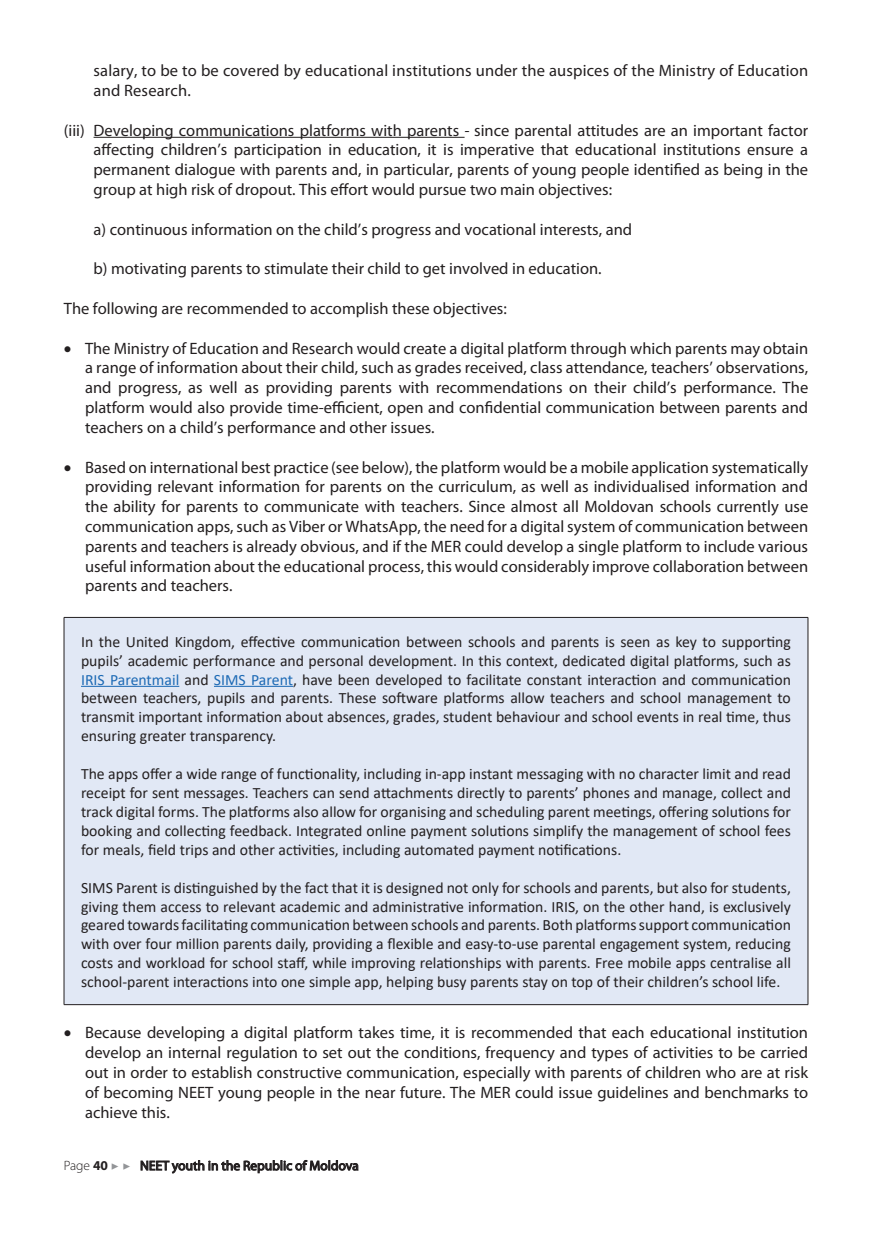
<style>
.page{position:relative;width:872px;height:1234px;background:#fff}
.page>*{position:absolute;margin:0;border:0;box-sizing:border-box;transform-origin:0 0}
.Абзац_списка_List_Pa{font:16.5px/19.8px "Myriad Pro";color:#231f20;text-align:justify}
.Обычный{font:15.75px/18.9px "Calibri";color:#231f20;text-align:justify}
.t1{font:13.5px "Myriad Pro";color:#231f20}
.s1{font-style:italic}
.s2{color:#1d6ab5}
.s3{font-weight:300}
.s4{font-weight:700}
.s5{font-family:"Minion Pro";color:#939598}
</style>
<div class="page">
<svg style="left:141px;top:1160px;width:217px;height:13px"></svg>
<hr style="left:94px;top:137px;width:370px;height:1px;background:#231f20">
<div style="left:64px;top:617px;width:744px;height:387px;background:#e1e8f5"></div>
<hr style="left:64px;top:617px;width:744px;height:1px;background:#231f20">
<hr style="left:64px;top:617px;width:1px;height:387px;background:#231f20">
<hr style="left:807px;top:617px;width:1px;height:387px;background:#231f20">
<hr style="left:64px;top:1004px;width:744px;height:1px;background:#231f20">
<hr style="left:81px;top:685px;width:98px;height:1px;background:#1d6ab5">
<hr style="left:214px;top:685px;width:79px;height:1px;background:#1d6ab5">
<p class="Абзац_списка_List_Pa" style="left:94px;top:60px;width:716px">salary, to be to be covered by educational institutions under the auspices of the Ministry of Education and Research.</p>
<p class="Абзац_списка_List_Pa" style="left:94px;top:120px;width:716px;text-indent:-30px">(iii) Developing communications platforms with parents <span class="s1">-</span> since parental attitudes are an important factor affecting children’s participation in education, it is imperative that educational institutions ensure a permanent dialogue with parents and, in particular, parents of young people identified as being in the group at high risk of dropout. This effort would pursue two main objectives:</p>
<p class="Абзац_списка_List_Pa" style="left:94px;top:219px;width:540px">a) continuous information on the child’s progress and vocational interests, and</p>
<p class="Абзац_списка_List_Pa" style="left:94px;top:258px;width:509px">b) motivating parents to stimulate their child to get involved in education.</p>
<p class="Абзац_списка_List_Pa" style="left:64px;top:298px;width:444px">The following are recommended to accomplish these objectives:</p>
<p class="Абзац_списка_List_Pa" style="left:85px;top:338px;width:724px;text-indent:-21px">• The Ministry of Education and Research would create a digital platform through which parents may obtain a range of information about their child, such as grades received, class attendance, teachers’ observations, and progress, as well as providing parents with recommendations on their child’s performance. The platform would also provide time-efficient, open and confidential communication between parents and teachers on a child’s performance and other issues.</p>
<p class="Абзац_списка_List_Pa" style="left:85px;top:456px;width:724px;text-indent:-21px">• Based on international best practice (see below), the platform would be a mobile application systematically providing relevant information for parents on the curriculum, as well as individualised information and the ability for parents to communicate with teachers. Since almost all Moldovan schools currently use communication apps, such as Viber or WhatsApp, the need for a digital system of communication between parents and teachers is already obvious, and if the MER could develop a single platform to include various useful information about the educational process, this would considerably improve collaboration between parents and teachers.</p>
<p class="Обычный" style="left:81px;top:631px;width:711px">In the United Kingdom, effective communication between schools and parents is seen as key to supporting pupils’ academic performance and personal development. In this context, dedicated digital platforms, such as <span class="s2">IRIS Parentmail</span> and <span class="s2">SIMS Parent</span>, have been developed to facilitate constant interaction and communication between teachers, pupils and parents. These software platforms allow teachers and school management to transmit important information about absences, grades, student behaviour and school events in real time, thus ensuring greater transparency.</p>
<p class="Обычный" style="left:81px;top:763px;width:711px">The apps offer a wide range of functionality, including in-app instant messaging with no character limit and read receipt for sent messages. Teachers can send attachments directly to parents’ phones and manage, collect and track digital forms. The platforms also allow for organising and scheduling parent meetings, offering solutions for booking and collecting feedback. Integrated online payment solutions simplify the management of school fees for meals, field trips and other activities, including automated payment notifications.</p>
<p class="Обычный" style="left:81px;top:877px;width:711px">SIMS Parent is distinguished by the fact that it is designed not only for schools and parents, but also for students, giving them access to relevant academic and administrative information. IRIS, on the other hand, is exclusively geared towards facilitating communication between schools and parents. Both platforms support communication with over four million parents daily, providing a flexible and easy-to-use parental engagement system, reducing costs and workload for school staff, while improving relationships with parents. Free mobile apps centralise all school-parent interactions into one simple app, helping busy parents stay on top of their children’s school life.</p>
<p class="Абзац_списка_List_Pa" style="left:85px;top:1022px;width:724px;text-indent:-21px">• Because developing a digital platform takes time, it is recommended that each educational institution develop an internal regulation to set out the conditions, frequency and types of activities to be carried out in order to establish constructive communication, especially with parents of children who are at risk of becoming NEET young people in the near future. The MER could issue guidelines and benchmarks to achieve this.</p>
<p class="t1" style="left:64px;top:1156px;width:296px"><span class="s3">Page</span> <span class="s4">40</span> <span class="s5">▶ ▶</span> NEET youth in the Republic of Moldova</p>
</div>
